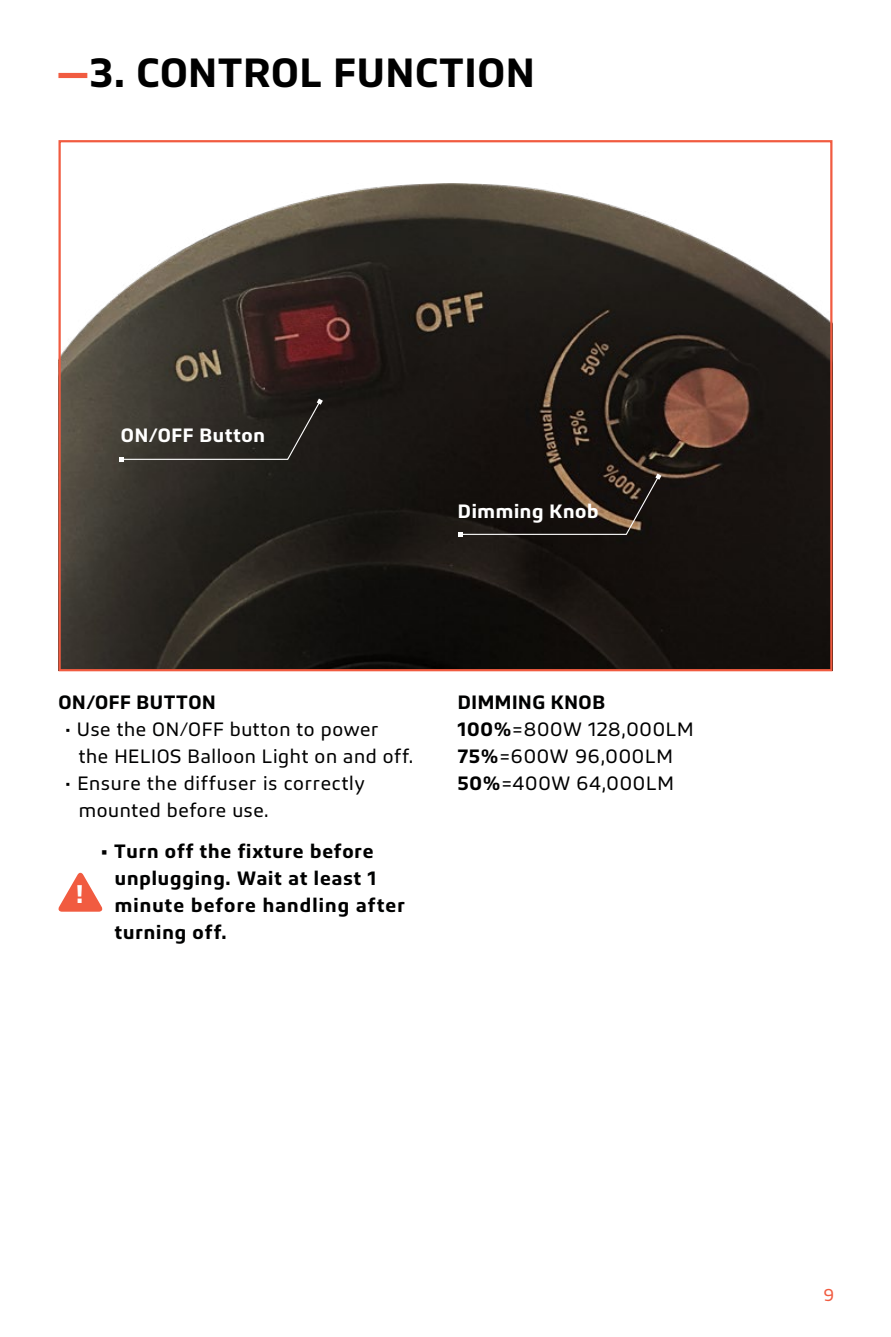
<style>
.page{position:relative;width:891px;height:1337px;background:#fff}
.page>*{position:absolute;margin:0;border:0;box-sizing:border-box;transform-origin:0 0}
.t1{font:600 42.75px "Bega";letter-spacing:.02em;color:#000}
.t2{font:600 26.78px "Bega";color:#fff}
.t3{font:20.25px/27px "Bega";letter-spacing:.03em;color:#000101}
.t4{font:600 20.25px/27px "Bega";letter-spacing:.045em;color:#000101}
.t5{font:20.25px/27px "Bega";letter-spacing:.04em;color:#000}
.t6{font:600 20.25px "Bega";letter-spacing:.035em;color:#fff}
.t7{font:18px "Bega";color:#f15b40}
.s1{color:#f15b40}
.s2{font-weight:600;color:#000101}
.s3{font-weight:600}
</style>
<div class="page">
<img style="left:61px;top:184px;width:768px;height:484px">
<svg style="left:119px;top:398px;width:204px;height:63px;background:#322f2a"></svg>
<svg style="left:458px;top:473px;width:204px;height:63px;background:#261e19"></svg>
<svg style="left:58px;top:872px;width:45px;height:39px"></svg>
<h1 class="t1" style="left:56px;top:48px;width:480px"><span class="s1">—</span>3. CONTROL FUNCTION</h1>
<p class="t6" style="left:121px;top:424px;width:145px">ON/OFF Button</p>
<p class="t6" style="left:458px;top:500px;width:142px">Dimming Knob</p>
<p class="t4" style="left:59px;top:689px;width:159px">ON/OFF BUTTON</p>
<p class="t3" style="left:79px;top:716px;width:336px;text-indent:-14px">• Use the ON/OFF button to power<br>the HELIOS Balloon Light on and off.</p>
<p class="t3" style="left:79px;top:770px;width:287px;text-indent:-14px">• Ensure the diffuser is correctly mounted before use.</p>
<p class="t4" style="left:115px;top:837px;width:292px;text-indent:-14px">• Turn off the fixture before unplugging. Wait at least 1 minute before handling after turning off.</p>
<h2 class="t2" style="left:76px;top:878px;width:9px">!</h2>
<p class="t5" style="left:458px;top:689px;width:237px"><span class="s2">DIMMING KNOB<br></span><span class="s3">100%</span>=800W 128,000LM<br><span class="s3">75%</span>=600W 96,000LM<br><span class="s3">50%</span>=400W 64,000LM</p>
<p class="t7" style="left:824px;top:1284px;width:12px">9</p>
</div>
